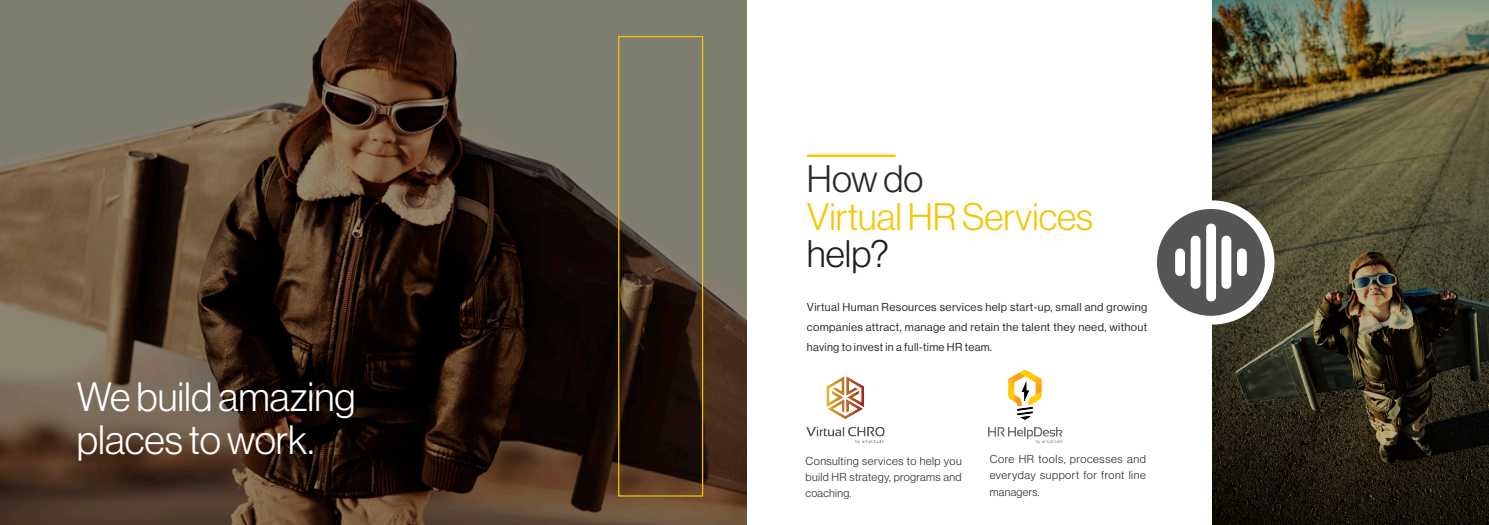
<style>
.page{position:relative;width:1489px;height:525px;background:#fff}
.page>*{position:absolute;margin:0;border:0;box-sizing:border-box;transform-origin:0 0}
.t1{font:40px/43.8px "N Haas Grotesk DS Pro 45 Lt";color:#fff}
.t2{font:37.5px/37.5px "N Haas Grotesk DS Pro 45 Lt";color:#f5c607}
.Body_Text__new{font:11.25px/20px "N Haas Grotesk DS Pro 55 Rg";letter-spacing:.025em;color:#2b292a;text-align:justify}
.Body_Text__new-2{font:11.25px/16.2px "N Haas Grotesk DS Pro 45 Lt";letter-spacing:.03em;color:#2b292a;text-align:justify}
.s1{color:#2b292a}
.s2{color:#231f20}
</style>
<div class="page">
<img style="left:0;top:0;width:746px;height:524px">
<img style="left:1212px;top:0;width:276px;height:524px">
<div style="left:1150px;top:200px;width:124px;height:124px;background:#fff;border-radius:50%"></div>
<hr style="left:807px;top:154px;width:88px;height:3px;background:#f5c607">
<div style="left:618px;top:36px;width:85px;height:460px;border:1px solid #f5c607"></div>
<img style="left:1157px;top:209px;width:106px;height:106px">
<img style="left:806px;top:376px;width:78px;height:67px">
<img style="left:988px;top:370px;width:74px;height:73px">
<p class="t1" style="left:77px;top:374px;width:280px">We build amazing places to work.</p>
<p class="t2" style="left:807px;top:160px;width:288px"><span class="s1">How do<br></span>Virtual HR Services <span class="s2">help?</span></p>
<p class="Body_Text__new" style="left:807px;top:297px;width:342px">Virtual Human Resources services help start-up, small and growing companies attract, manage and retain the talent they need, without having to invest in a full-time HR team.</p>
<p class="Body_Text__new-2" style="left:805px;top:452px;width:157px">Consulting services to help you build HR strategy, programs and coaching.</p>
<p class="Body_Text__new-2" style="left:989px;top:451px;width:157px">Core HR tools, processes and everyday support for front line managers.</p>
</div>
